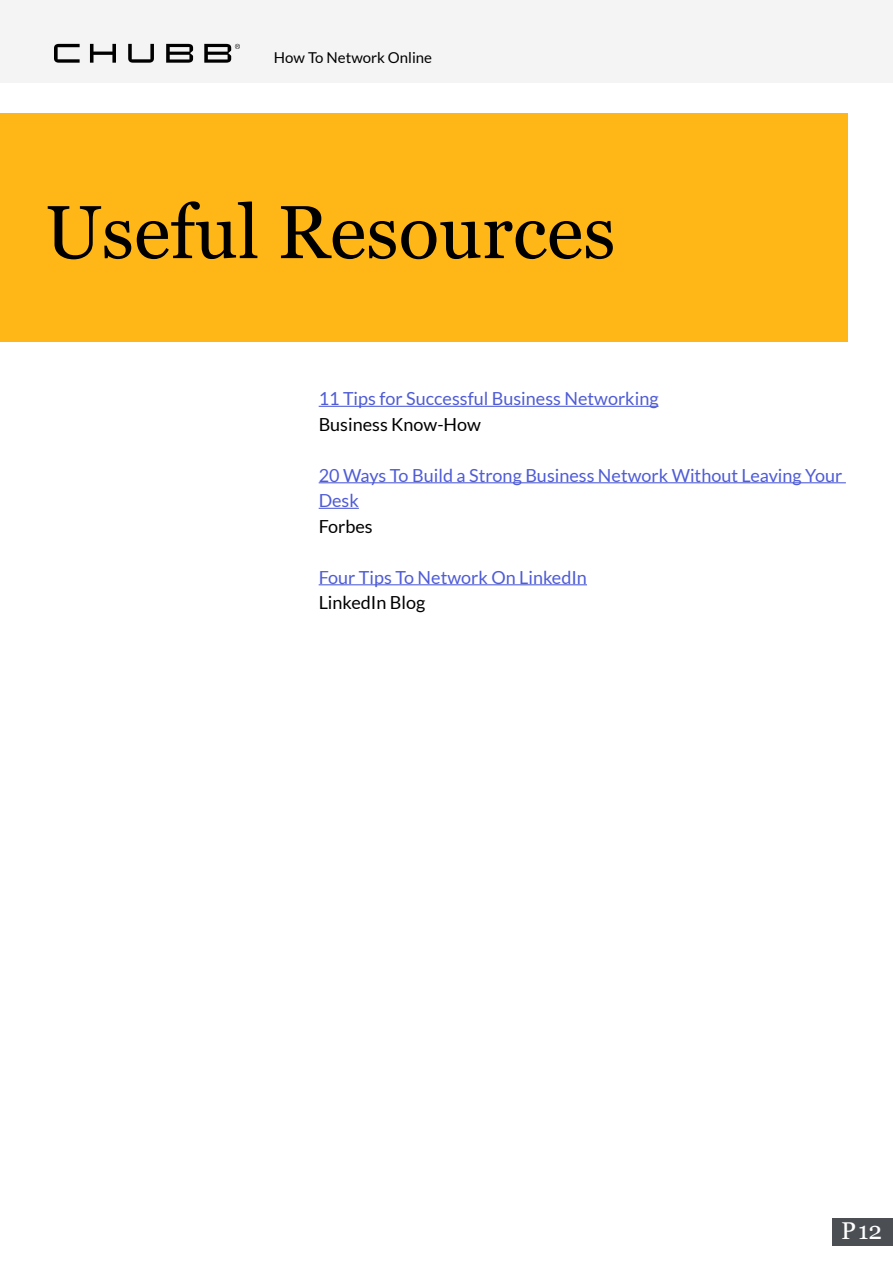
<style>
.page{position:relative;width:893px;height:1263px;background:#fff}
.page>*{position:absolute;margin:0;border:0;box-sizing:border-box;transform-origin:0 0}
.t1{font:75px "Georgia";color:#000}
.t2{font:24.3px "Georgia";color:#fff}
.t3{font:18px/25.5px "Lato";color:#4f5cd6}
.t4{font:18px "Lato";color:#000}
.t5{font:15px "Lato";color:#000}
</style>
<div class="page">
<div style="left:0;top:0;width:893px;height:82px;background:#f4f4f4"></div>
<div style="left:832px;top:1218px;width:61px;height:27px;background:#4b4e53"></div>
<svg style="left:54px;top:44px;width:186px;height:19px"></svg>
<div style="left:0;top:114px;width:848px;height:228px;background:#ffb617"></div>
<hr style="left:319px;top:406px;width:339px;height:1px;background:#4f5cd6">
<hr style="left:319px;top:482px;width:527px;height:1px;background:#4f5cd6">
<hr style="left:319px;top:508px;width:40px;height:1px;background:#4f5cd6">
<hr style="left:319px;top:584px;width:268px;height:1px;background:#4f5cd6">
<p class="t5" style="left:274px;top:49px;width:160px">How To Network Online</p>
<h1 class="t1" style="left:45px;top:177px;width:572px">Useful Resources</h1>
<p class="t3" style="left:319px;top:386px;width:341px">11 Tips for Successful Business Networking</p>
<p class="t4" style="left:319px;top:414px;width:164px">Business Know-How</p>
<p class="t3" style="left:319px;top:462px;width:525px">20 Ways To Build a Strong Business Network Without Leaving Your<br>Desk</p>
<p class="t4" style="left:319px;top:516px;width:56px">Forbes</p>
<p class="t3" style="left:319px;top:564px;width:270px">Four Tips To Network On LinkedIn</p>
<p class="t4" style="left:319px;top:592px;width:108px">LinkedIn Blog</p>
<h2 class="t2" style="left:841px;top:1213px;width:43px">P12</h2>
</div>
